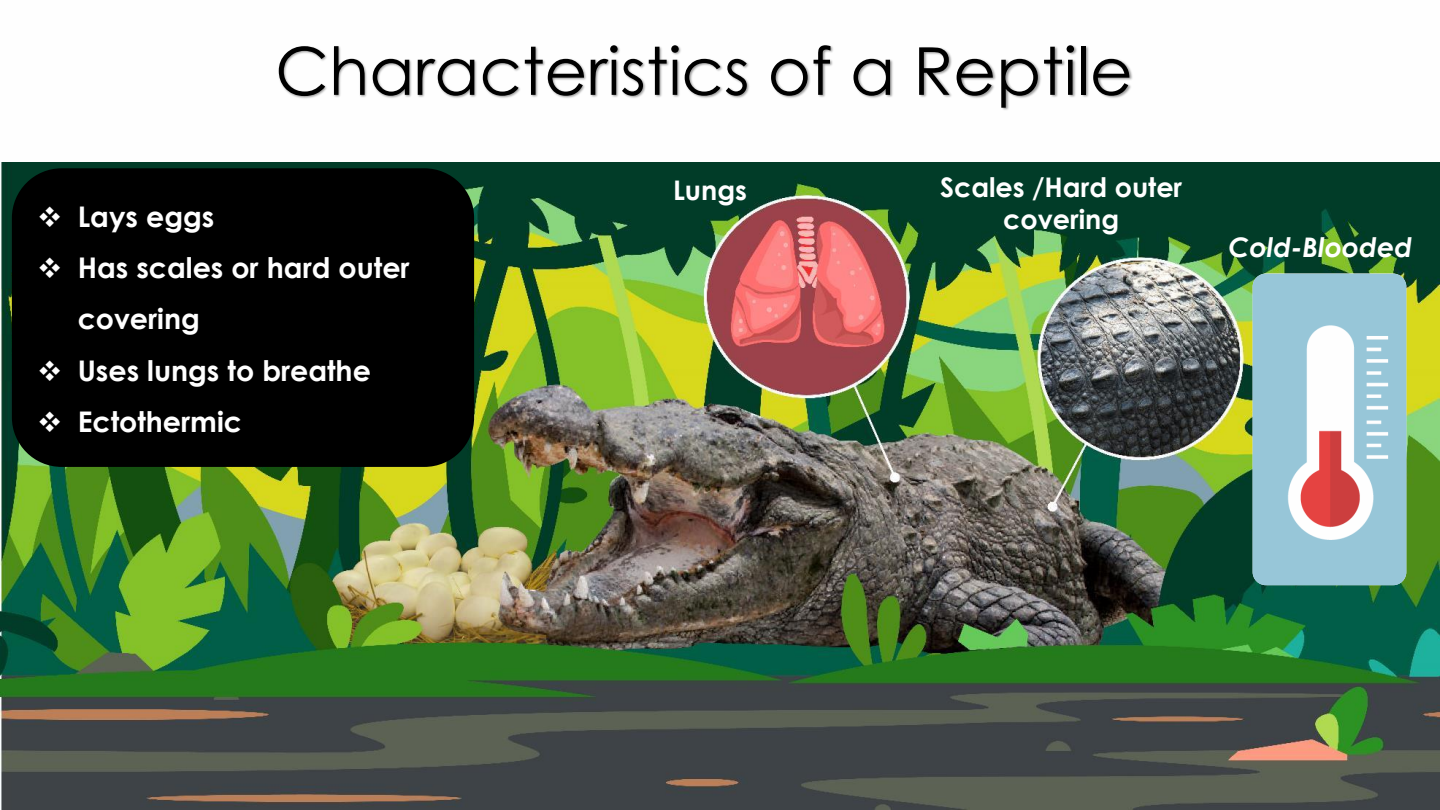
<style>
.page{position:relative;width:1440px;height:810px;background:#fff}
.page>*{position:absolute;margin:0;border:0;box-sizing:border-box;transform-origin:0 0}
.t1{font:66.15px "Century Gothic";color:#000}
.t2{font:700 28.5px/51.3px "Century Gothic";color:#fff}
.t3{font:700 27px/32.4px "Century Gothic";color:#fff;text-align:center}
.t4{font:italic 700 27px "Century Gothic";color:#fff}
</style>
<div class="page">
<img style="left:278px;top:45px;width:855px;height:65px">
<img style="left:0;top:163px;width:1440px;height:647px">
<div style="left:12px;top:168px;width:462px;height:299px;background:#000;border-radius:50px"></div>
<svg style="left:1253px;top:274px;width:153px;height:311px;fill:#97c6d8"></svg>
<h1 class="t1" style="left:275px;top:25px;width:859px">Characteristics of a Reptile</h1>
<p class="t2" style="left:37px;top:190px;width:179px">❖ Lays eggs</p>
<p class="t2" style="left:78px;top:241px;width:333px;text-indent:-40px">❖ Has scales or hard outer covering</p>
<p class="t2" style="left:37px;top:344px;width:335px">❖ Uses lungs to breathe</p>
<p class="t2" style="left:37px;top:395px;width:206px">❖ Ectothermic</p>
<p class="t3" style="left:673px;top:173px;width:75px">Lungs</p>
<p class="t3" style="left:940px;top:170px;width:244px">Scales /Hard outer covering</p>
<p class="t4" style="left:1229px;top:227px;width:185px">Cold-Blooded</p>
</div>
